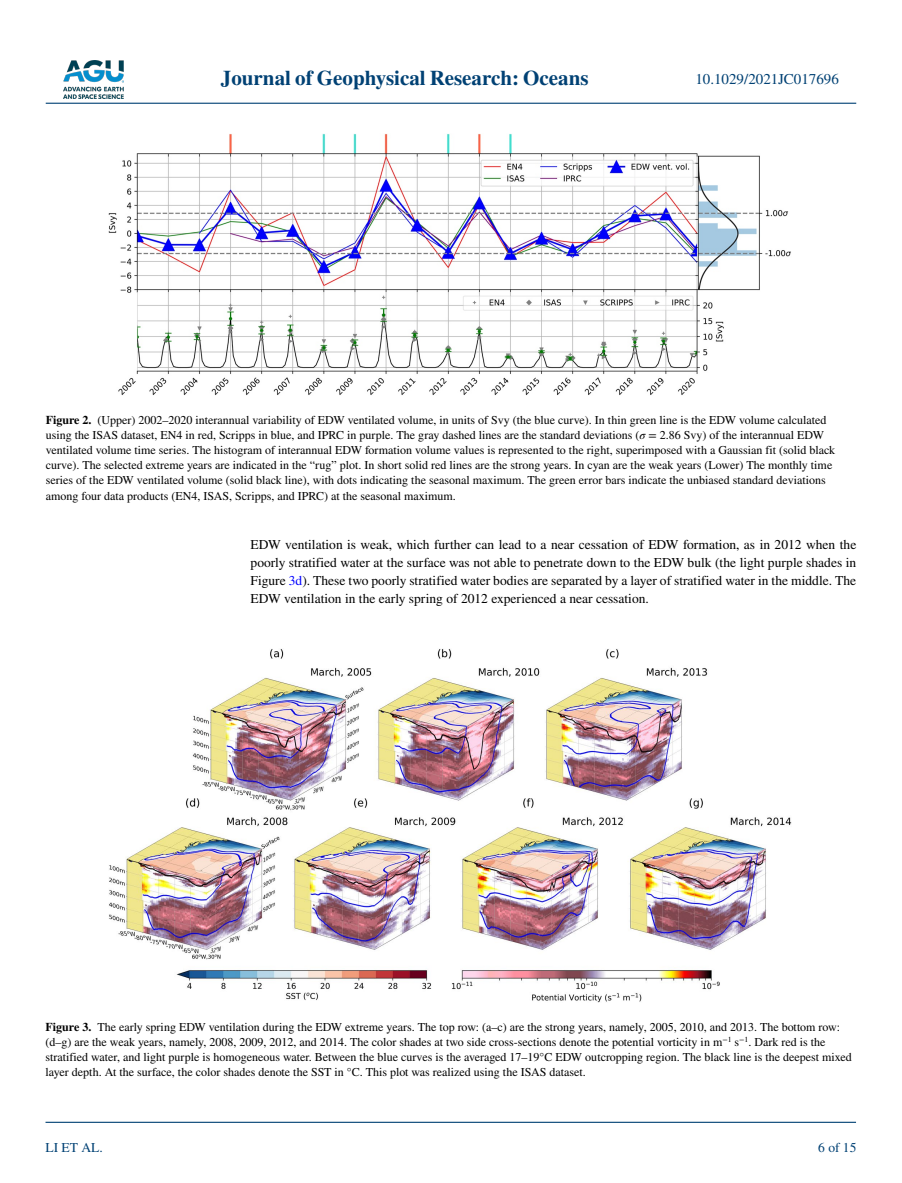
<style>
.page{position:relative;width:902px;height:1183px;background:#fff}
.page>*{position:absolute;margin:0;border:0;box-sizing:border-box;transform-origin:0 0}
.t1{font:700 21px "STIX";color:#004174}
.t2{font:15px "STIX";color:#004174}
.t3{font:13.5px/18px "STIX";color:#000;text-align:justify}
.t4{font:13.5px "STIX";color:#004174}
.t5{font:12px/15px "STIX";color:#000}
.s1{font-weight:700}
.s2{font-style:italic}
.s3{color:#00f}
</style>
<div class="page">
<img style="left:63px;top:60px;width:60px;height:39px">
<hr style="left:46px;top:103px;width:810px;height:1px;background:#004174">
<hr style="left:45px;top:1121px;width:810px;height:1px;background:#004174">
<img style="left:109px;top:134px;width:682px;height:261px">
<img style="left:109px;top:649px;width:682px;height:353px">
<h1 class="t1" style="left:221px;top:66px;width:369px">Journal of Geophysical Research: Oceans</h1>
<p class="t2" style="left:695px;top:69px;width:145px">10.1029/2021JC017696</p>
<p class="t5" style="left:46px;top:413px;width:791px"><span class="s1">Figure 2.</span> (Upper) 2002–2020 interannual variability of EDW ventilated volume, in units of Svy (the blue curve). In thin green line is the EDW volume calculated using the ISAS dataset, EN4 in red, Scripps in blue, and IPRC in purple. The gray dashed lines are the standard deviations (<span class="s2">σ</span> = 2.86 Svy) of the interannual EDW ventilated volume time series. The histogram of interannual EDW formation volume values is represented to the right, superimposed with a Gaussian fit (solid black curve). The selected extreme years are indicated in the “rug” plot. In short solid red lines are the strong years. In cyan are the weak years (Lower) The monthly time series of the EDW ventilated volume (solid black line), with dots indicating the seasonal maximum. The green error bars indicate the unbiased standard deviations among four data products (EN4, ISAS, Scripps, and IPRC) at the seasonal maximum.</p>
<p class="t3" style="left:250px;top:536px;width:607px">EDW ventilation is weak, which further can lead to a near cessation of EDW formation, as in 2012 when the poorly stratified water at the surface was not able to penetrate down to the EDW bulk (the light purple shades in Figure <span class="s3">3d</span>). These two poorly stratified water bodies are separated by a layer of stratified water in the middle. The EDW ventilation in the early spring of 2012 experienced a near cessation.</p>
<p class="t5" style="left:45px;top:1020px;width:807px"><span class="s1">Figure 3.</span> The early spring EDW ventilation during the EDW extreme years. The top row: (a–c) are the strong years, namely, 2005, 2010, and 2013. The bottom row: (d–g) are the weak years, namely, 2008, 2009, 2012, and 2014. The color shades at two side cross-sections denote the potential vorticity in m<sup>−1</sup> s<sup>−1</sup>. Dark red is the stratified water, and light purple is homogeneous water. Between the blue curves is the averaged 17–19°C EDW outcropping region. The black line is the deepest mixed layer depth. At the surface, the color shades denote the SST in °C. This plot was realized using the ISAS dataset.</p>
<p class="t4" style="left:45px;top:1138px;width:59px">LI ET AL.</p>
<p class="t4" style="left:818px;top:1138px;width:40px">6 of 15</p>
</div>
